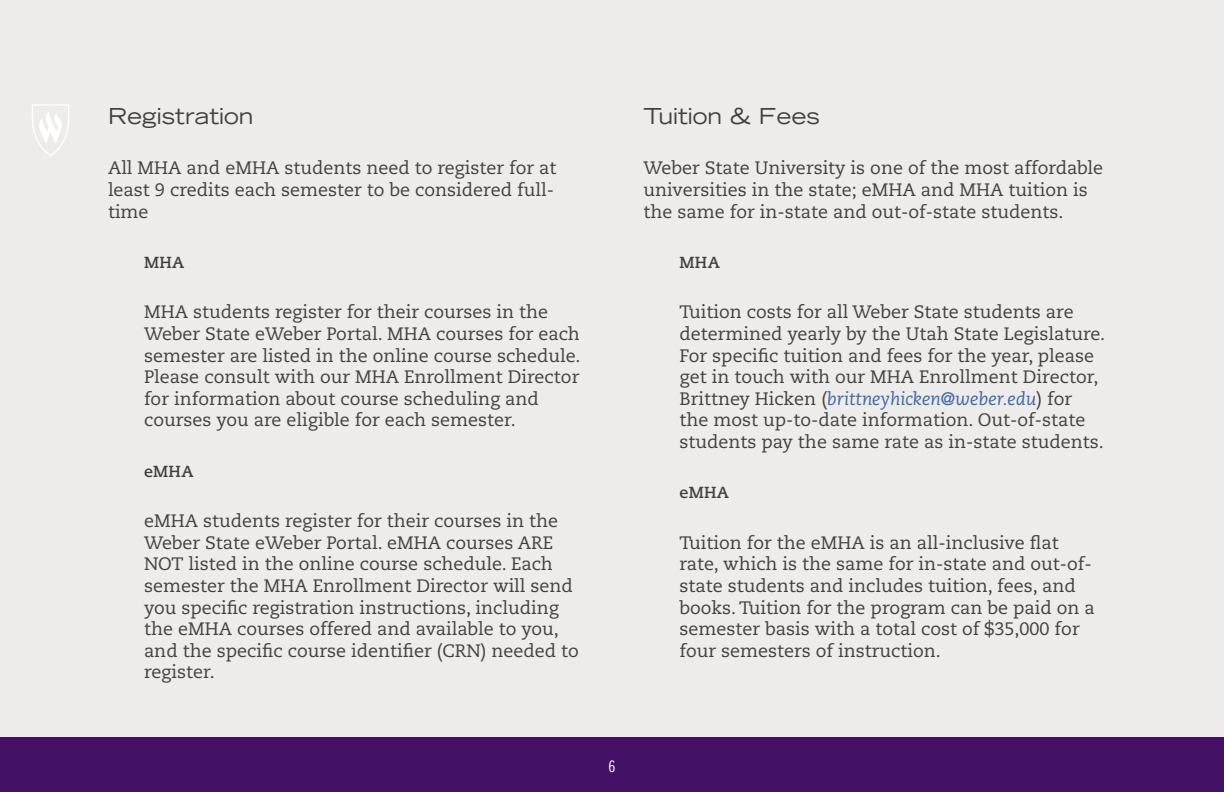
<style>
.page{position:relative;width:1224px;height:792px;background:#edeceb}
.page>*{position:absolute;margin:0;border:0;box-sizing:border-box;transform-origin:0 0}
.Paragraph_Style_1{font:expanded 22px "Trade Gothic LT Std";color:#443f3c}
.Paragraph_Style_1-2{font:18px/21.6px "Caecilia LT Std";color:#443f3c}
.Paragraph_Style_1-3{font:700 16px "Caecilia LT Std";letter-spacing:.02em;color:#443f3c}
.t1{font:16px "Trade Gothic LT Std Cn 18";color:#fff}
.s1{font-style:italic;color:#3d69a5}
</style>
<div class="page">
<svg style="left:32px;top:104px;width:37px;height:52px"></svg>
<div style="left:0;top:737px;width:1224px;height:55px;background:#431266"></div>
<p class="Paragraph_Style_1" style="left:108px;top:102px;width:147px">Registration</p>
<p class="Paragraph_Style_1-2" style="left:108px;top:158px;width:450px">All MHA and eMHA students need to register for at least 9 credits each semester to be considered full&shy;time</p>
<p class="Paragraph_Style_1-3" style="left:144px;top:253px;width:42px">MHA</p>
<p class="Paragraph_Style_1-2" style="left:144px;top:302px;width:438px">MHA students register for their courses in the Weber State eWeber Portal. MHA courses for each semester are listed in the online course schedule.<br>Please consult with our MHA Enrollment Director for information about course scheduling and courses you are eligible for each semester.</p>
<p class="Paragraph_Style_1-3" style="left:144px;top:462px;width:51px">eMHA</p>
<p class="Paragraph_Style_1-2" style="left:144px;top:510px;width:436px">eMHA students register for their courses in the Weber State eWeber Portal. eMHA courses ARE NOT listed in the online course schedule. Each semester the MHA Enrollment Director will send you specific registration instructions, including the eMHA courses offered and available to you, and the specific course identifier (CRN) needed to register.</p>
<p class="Paragraph_Style_1" style="left:644px;top:102px;width:178px">Tuition &amp; Fees</p>
<p class="Paragraph_Style_1-2" style="left:644px;top:158px;width:461px">Weber State University is one of the most affordable universities in the state; eMHA and MHA tuition is the same for in-state and out-of-state students.</p>
<p class="Paragraph_Style_1-3" style="left:680px;top:253px;width:42px">MHA</p>
<p class="Paragraph_Style_1-2" style="left:680px;top:302px;width:427px">Tuition costs for all Weber State students are determined yearly by the Utah State Legislature.<br>For specific tuition and fees for the year, please get in touch with our MHA Enrollment Director, Brittney Hicken (<span class="s1">brittneyhicken@weber.edu</span>) for the most up-to-date information. Out-of-state students pay the same rate as in-state students.</p>
<p class="Paragraph_Style_1-3" style="left:680px;top:483px;width:51px">eMHA</p>
<p class="Paragraph_Style_1-2" style="left:680px;top:532px;width:417px">Tuition for the eMHA is an all-inclusive flat rate, which is the same for in-state and out-of&shy;state students and includes tuition, fees, and books. Tuition for the program can be paid on a semester basis with a total cost of $35,000 for four semesters of instruction.</p>
<p class="t1" style="left:608px;top:757px;width:9px">6</p>
</div>
